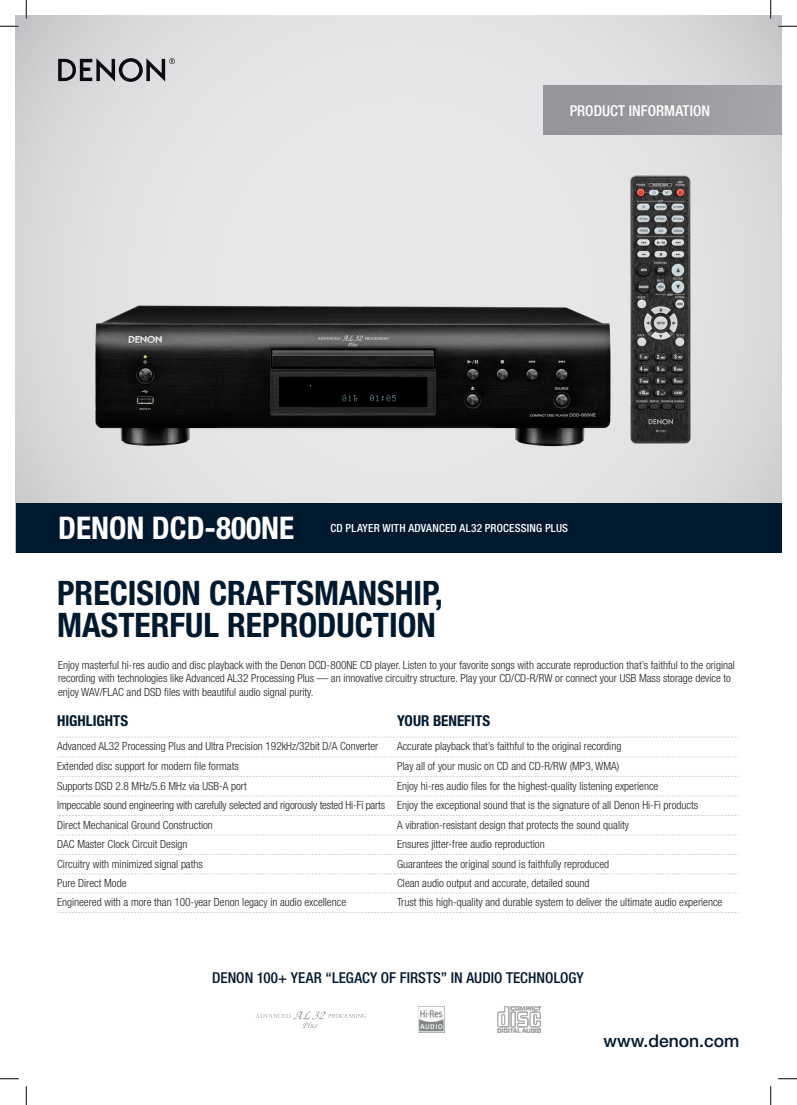
<style>
.page{position:relative;width:797px;height:1105px;background:#fff}
.page>*{position:absolute;margin:0;border:0;box-sizing:border-box;transform-origin:0 0}
.HED_-_Bd_Cn_-_K{font:700 condensed 33.75px/32.5px "Helvetica Neue LT Std";color:#00192f}
.Product_Name_-_KO{font:700 condensed 31.25px "Helvetica Neue LT Std";color:#fff}
.t1{font:500 17.5px "Helvetica Neue LT Std";color:#00192f}
.t2{font:500 condensed 15px "Helvetica Neue LT Std";letter-spacing:.005em;color:#00192f}
.t3{font:700 condensed 15px "Helvetica Neue LT Std";color:#00192f}
.t4{font:500 condensed 15px "Helvetica Neue LT Std";letter-spacing:.005em;color:#fff}
.ptxt_HL_6_5_10_5_Lin{font:300 condensed 11.25px "Helvetica Neue LT Std";color:#231f20}
.Body_Copy{font:300 condensed 11.25px/13.8px "Helvetica Neue LT Std";color:#231f20}
.Product_USP_-_KO{font:500 condensed 11.25px "Helvetica Neue LT Std";letter-spacing:.02em;color:#fff}
</style>
<div class="page">
<svg style="left:16px;top:16px;width:765px;height:487px;background:#dddee0"></svg>
<svg style="left:58px;top:58px;width:117px;height:24px;background:#908f93"></svg>
<img style="left:90px;top:167px;width:609px;height:288px">
<svg style="left:57px;top:737px;width:681px;height:1px"></svg>
<svg style="left:57px;top:757px;width:679px;height:1px"></svg>
<svg style="left:57px;top:776px;width:681px;height:1px"></svg>
<svg style="left:57px;top:796px;width:679px;height:1px"></svg>
<svg style="left:57px;top:815px;width:681px;height:1px"></svg>
<svg style="left:57px;top:835px;width:679px;height:1px"></svg>
<svg style="left:57px;top:854px;width:681px;height:1px"></svg>
<svg style="left:57px;top:873px;width:681px;height:1px"></svg>
<svg style="left:57px;top:893px;width:679px;height:1px"></svg>
<svg style="left:57px;top:912px;width:681px;height:1px"></svg>
<img style="left:418px;top:1006px;width:26px;height:27px">
<svg style="left:256px;top:1011px;width:110px;height:17px"></svg>
<img style="left:497px;top:1006px;width:43px;height:27px">
<div style="left:542px;top:85px;width:239px;height:50px;background:#939598"></div>
<div style="left:16px;top:503px;width:765px;height:50px;background:#00192f"></div>
<svg style="left:0;top:25px;width:19px;height:2px"></svg>
<svg style="left:778px;top:25px;width:19px;height:2px"></svg>
<svg style="left:0;top:1078px;width:19px;height:1px"></svg>
<svg style="left:778px;top:1078px;width:19px;height:1px"></svg>
<svg style="left:25px;top:0;width:2px;height:19px"></svg>
<svg style="left:25px;top:1086px;width:2px;height:19px"></svg>
<svg style="left:770px;top:0;width:1px;height:19px"></svg>
<svg style="left:770px;top:1086px;width:1px;height:19px"></svg>
<p class="t4" style="left:569px;top:101px;width:142px">PRODUCT INFORMATION</p>
<p class="Product_Name_-_KO" style="left:58px;top:509px;width:237px">DENON DCD-800NE</p>
<p class="Product_USP_-_KO" style="left:330px;top:521px;width:239px">CD PLAYER WITH ADVANCED AL32 PROCESSING PLUS</p>
<p class="HED_-_Bd_Cn_-_K" style="left:57px;top:576px;width:387px">PRECISION CRAFTSMANSHIP,<br>MASTERFUL REPRODUCTION</p>
<p class="Body_Copy" style="left:58px;top:658px;width:678px">Enjoy masterful hi-res audio and disc playback with the Denon DCD-800NE CD player. Listen to your favorite songs with accurate reproduction that’s faithful to the original recording with technologies like Advanced AL32 Processing Plus — an innovative circuitry structure. Play your CD/CD-R/RW or connect your USB Mass storage device to enjoy WAV/FLAC and DSD files with beautiful audio signal purity.</p>
<p class="t3" style="left:57px;top:712px;width:73px">HIGHLIGHTS</p>
<p class="t3" style="left:397px;top:712px;width:95px">YOUR BENEFITS</p>
<p class="ptxt_HL_6_5_10_5_Lin" style="left:57px;top:740px;width:323px">Advanced AL32 Processing Plus and Ultra Precision 192kHz/32bit D/A Converter</p>
<p class="ptxt_HL_6_5_10_5_Lin" style="left:397px;top:740px;width:226px">Accurate playback that’s faithful to the original recording</p>
<p class="ptxt_HL_6_5_10_5_Lin" style="left:57px;top:760px;width:183px">Extended disc support for modern file formats</p>
<p class="ptxt_HL_6_5_10_5_Lin" style="left:397px;top:760px;width:224px">Play all of your music on CD and CD-R/RW (MP3, WMA)</p>
<p class="ptxt_HL_6_5_10_5_Lin" style="left:57px;top:779px;width:191px">Supports DSD 2.8 MHz/5.6 MHz via USB-A port</p>
<p class="ptxt_HL_6_5_10_5_Lin" style="left:397px;top:779px;width:263px">Enjoy hi-res audio files for the highest-quality listening experience</p>
<p class="ptxt_HL_6_5_10_5_Lin" style="left:57px;top:799px;width:329px">Impeccable sound engineering with carefully selected and rigorously tested Hi-Fi parts</p>
<p class="ptxt_HL_6_5_10_5_Lin" style="left:397px;top:799px;width:302px">Enjoy the exceptional sound that is the signature of all Denon Hi-Fi products</p>
<p class="ptxt_HL_6_5_10_5_Lin" style="left:57px;top:818px;width:157px">Direct Mechanical Ground Construction</p>
<p class="ptxt_HL_6_5_10_5_Lin" style="left:397px;top:818px;width:233px">A vibration-resistant design that protects the sound quality</p>
<p class="ptxt_HL_6_5_10_5_Lin" style="left:57px;top:838px;width:132px">DAC Master Clock Circuit Design</p>
<p class="ptxt_HL_6_5_10_5_Lin" style="left:397px;top:838px;width:149px">Ensures jitter-free audio reproduction</p>
<p class="ptxt_HL_6_5_10_5_Lin" style="left:57px;top:857px;width:147px">Circuitry with minimized signal paths</p>
<p class="ptxt_HL_6_5_10_5_Lin" style="left:397px;top:857px;width:214px">Guarantees the original sound is faithfully reproduced</p>
<p class="ptxt_HL_6_5_10_5_Lin" style="left:57px;top:877px;width:71px">Pure Direct Mode</p>
<p class="ptxt_HL_6_5_10_5_Lin" style="left:397px;top:877px;width:194px">Clean audio output and accurate, detailed sound</p>
<p class="ptxt_HL_6_5_10_5_Lin" style="left:57px;top:896px;width:290px">Engineered with a more than 100-year Denon legacy in audio excellence</p>
<p class="ptxt_HL_6_5_10_5_Lin" style="left:397px;top:896px;width:327px">Trust this high-quality and durable system to deliver the ultimate audio experience</p>
<p class="t2" style="left:212px;top:968px;width:373px">DENON 100+ YEAR “LEGACY OF FIRSTS” IN AUDIO TECHNOLOGY</p>
<p class="t1" style="left:603px;top:1030px;width:137px">www.denon.com</p>
</div>
